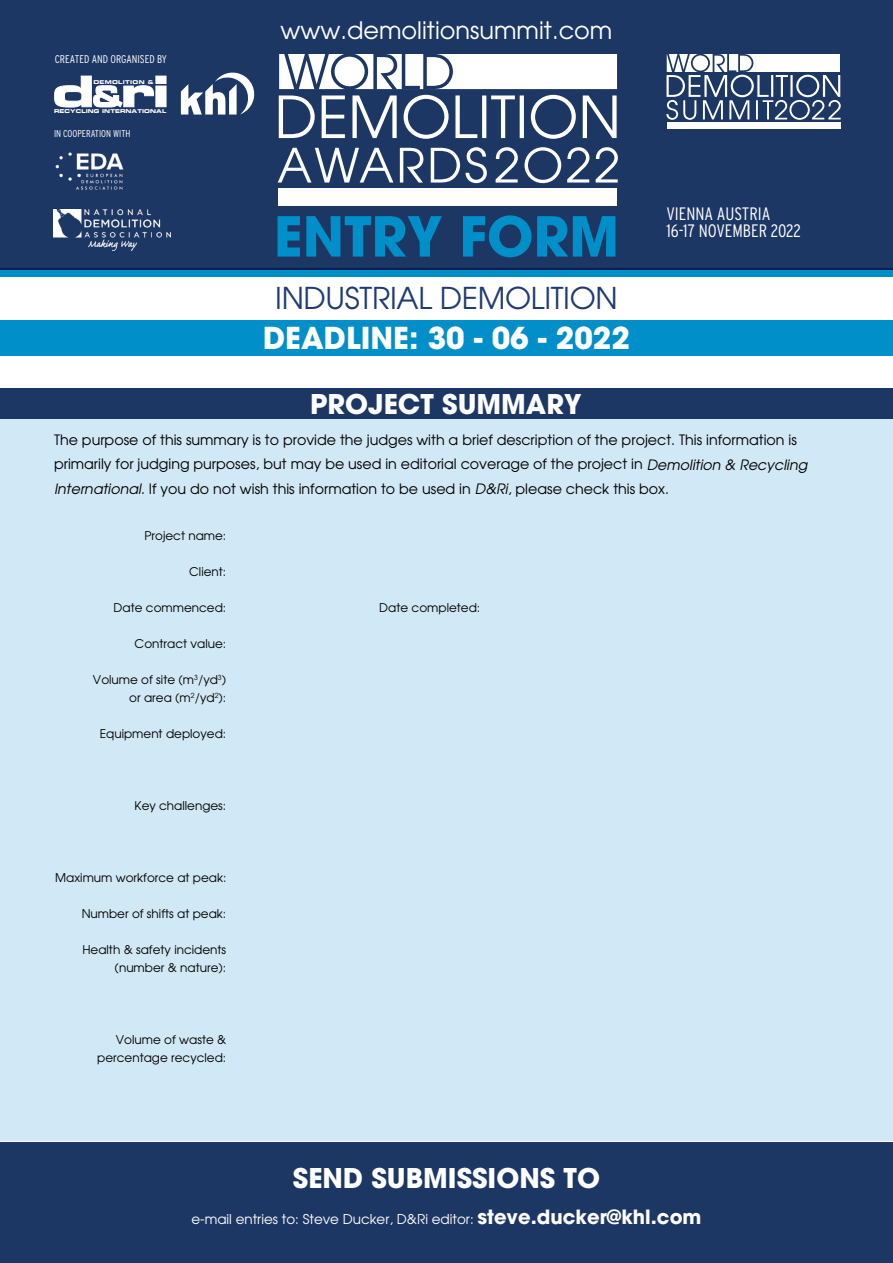
<style>
.page{position:relative;width:893px;height:1263px;background:#fff}
.page>*{position:absolute;margin:0;border:0;box-sizing:border-box;transform-origin:0 0}
.t1{font:700 54.6px "Avant Garde";color:#008fc8}
.t2{font:30px "Avant Garde";letter-spacing:-.01em;color:#1e3b75}
.t3{font:700 30px "Avant Garde";color:#fff}
.t4{font:700 27px "Avant Garde";color:#fff}
.t5{font:24px "Avant Garde";color:#fff}
.t6{font:300 condensed 18px/17.4px "Interstate";color:#fff}
.t7{font:14.25px/24px "Avant Garde";color:#000}
.t8{font:13.5px "Avant Garde";color:#fff}
.t9{font:12px/18px "Avant Garde";color:#000;text-align:right}
.t10{font:300 condensed 11.25px "Interstate";color:#fff}
.t11{font:300 condensed 9.9px "Interstate";color:#fff}
.t12{font:5.25px "Eurostile Bold Extended Two";letter-spacing:.01em;color:#fff}
.t13{font:5.25px "Eurostile Bold Extended Two";letter-spacing:.055em;color:#fff}
.s1{font-style:italic}
.s2{font-weight:700;font-size:19.5px}
</style>
<div class="page">
<div style="left:0;top:268px;width:893px;height:8px;background:#008fc8"></div>
<div style="left:0;top:320px;width:893px;height:36px;background:#008fc8"></div>
<div style="left:0;top:1142px;width:893px;height:121px;background:#1d3765"></div>
<div style="left:0;top:0;width:893px;height:270px;background:#1d3765"></div>
<svg style="left:54px;top:75px;width:113px;height:33px"></svg>
<svg style="left:181px;top:72px;width:74px;height:43px"></svg>
<img style="left:54px;top:209px;width:117px;height:42px">
<img style="left:55px;top:152px;width:69px;height:38px">
<svg style="left:279px;top:54px;width:338px;height:35px;background:#dfe3e9"></svg>
<div style="left:279px;top:188px;width:338px;height:17px;background:#fff"></div>
<svg style="left:279px;top:95px;width:338px;height:44px"></svg>
<svg style="left:278px;top:147px;width:340px;height:36px"></svg>
<div style="left:667px;top:123px;width:173px;height:6px;background:#fff"></div>
<svg style="left:666px;top:54px;width:175px;height:66px"></svg>
<div style="left:0;top:417px;width:893px;height:724px;background:#d1e8f6"></div>
<div style="left:0;top:389px;width:893px;height:30px;background:#1d3765"></div>
<p class="t10" style="left:55px;top:52px;width:114px">CREATED AND ORGANISED BY</p>
<p class="t13" style="left:93px;top:78px;width:62px">DEMOLITION &amp;</p>
<p class="t12" style="left:54px;top:107px;width:114px">RECYCLING INTERNATIONAL</p>
<p class="t11" style="left:54px;top:128px;width:78px">IN COOPERATION WITH</p>
<h3 class="t5" style="left:280px;top:16px;width:333px">www.demolitionsummit.com</h3>
<h1 class="t1" style="left:274px;top:201px;width:347px">ENTRY FORM</h1>
<h2 class="t2" style="left:275px;top:280px;width:344px">INDUSTRIAL DEMOLITION</h2>
<h2 class="t3" style="left:263px;top:319px;width:368px">DEADLINE: 30 - 06 - 2022</h2>
<p class="t6" style="left:666px;top:205px;width:136px">VIENNA AUSTRIA<br>16-17 NOVEMBER 2022</p>
<h3 class="t4" style="left:310px;top:387px;width:273px">PROJECT SUMMARY</h3>
<p class="t7" style="left:54px;top:428px;width:758px">The purpose of this summary is to provide the judges with a brief description of the project. This information is primarily for judging purposes, but may be used in editorial coverage of the project in <span class="s1">Demolition &amp; Recycling<br>International</span>. If you do not wish this information to be used in <span class="s1">D&amp;Ri</span>, please check this box.</p>
<p class="t9" style="left:144px;top:526px;width:83px">Project name:</p>
<p class="t9" style="left:189px;top:562px;width:39px">Client:</p>
<p class="t9" style="left:114px;top:598px;width:114px">Date commenced:</p>
<p class="t9" style="left:379px;top:598px;width:102px">Date completed:</p>
<p class="t9" style="left:135px;top:634px;width:93px">Contract value:</p>
<p class="t9" style="left:93px;top:670px;width:135px">Volume of site (m<sup>3</sup>/yd<sup>3</sup>) or area (m<sup>2</sup>/yd<sup>2</sup>):</p>
<p class="t9" style="left:100px;top:724px;width:128px">Equipment deployed:</p>
<p class="t9" style="left:135px;top:796px;width:93px">Key challenges:</p>
<p class="t9" style="left:55px;top:868px;width:173px">Maximum workforce at peak:</p>
<p class="t9" style="left:82px;top:904px;width:146px">Number of shifts at peak:</p>
<p class="t9" style="left:82px;top:940px;width:145px">Health &amp; safety incidents (number &amp; nature):</p>
<p class="t9" style="left:97px;top:1030px;width:131px">Volume of waste &amp; percentage recycled:</p>
<h3 class="t4" style="left:293px;top:1161px;width:309px">SEND SUBMISSIONS TO</h3>
<p class="t8" style="left:191px;top:1211px;width:512px">e-mail entries to: Steve Ducker, D&amp;Ri editor: <span class="s2">steve.ducker@khl.com</span></p>
</div>
